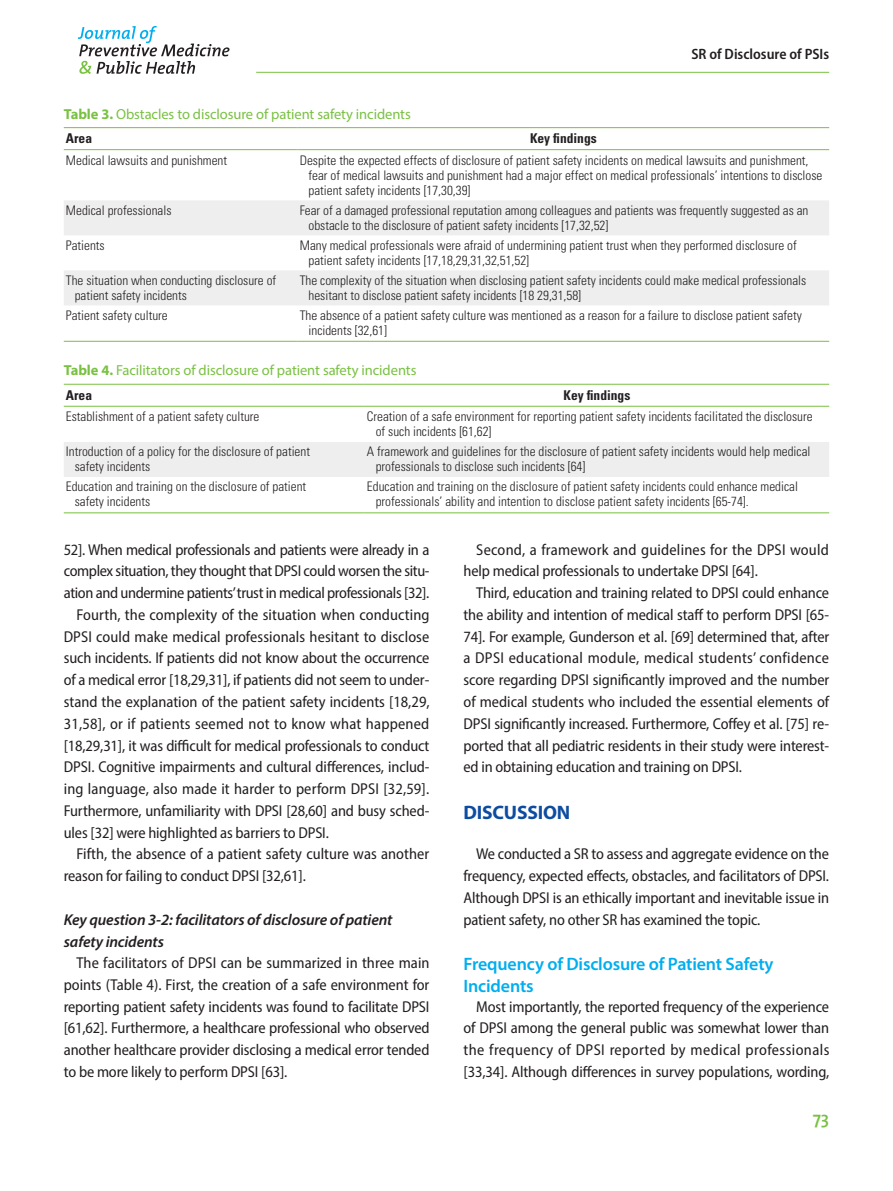
<style>
.page{position:relative;width:893px;height:1191px;background:#fff}
.page>*{position:absolute;margin:0;border:0;box-sizing:border-box;transform-origin:0 0}
.jpmph_대제목{font:700 19.5px "Myriad Pro";letter-spacing:-.01em;color:#0d4da1}
.jpmph_중제목{font:600 18px/21.8px "Myriad Pro";letter-spacing:-.01em;color:#00aeef}
.t1{font:600 18px "The Mix";color:#79c142}
.jpmph_본문{font:semi-condensed 15.75px/21.8px "Myriad Pro";letter-spacing:-.01em;color:#231f20;text-align:justify}
.jpmph_소제목{font:italic 600 15.75px "Myriad Pro";letter-spacing:-.01em;color:#231f20}
.t2{font:600 semi-condensed 15px "Myriad Pro";color:#231f20}
.jpmph_표그림캡션{font:14.55px "Myriad Pro";letter-spacing:-.005em;color:#79c142}
.jpmph_표머리{font:700 condensed 13.5px "Univers LT Std";color:#231f20}
.jpmph_표본문{font:300 condensed 13.2px/15px "Univers LT Std";color:#231f20}
.s1{font-weight:700}
</style>
<div class="page">
<hr style="left:256px;top:72px;width:573px;height:1px;background:#79c142">
<svg style="left:78px;top:26px;width:152px;height:48px"></svg>
<svg style="left:64px;top:405px;width:765px;height:1px"></svg>
<div style="left:64px;top:442px;width:765px;height:35px;background:#eeeeef"></div>
<hr style="left:64px;top:384px;width:301px;height:1px;background:#79c142">
<hr style="left:365px;top:384px;width:464px;height:1px;background:#79c142">
<hr style="left:64px;top:406px;width:301px;height:1px;background:#79c142">
<hr style="left:365px;top:406px;width:464px;height:1px;background:#79c142">
<hr style="left:64px;top:512px;width:301px;height:1px;background:#79c142">
<hr style="left:365px;top:512px;width:464px;height:1px;background:#79c142">
<svg style="left:64px;top:128px;width:765px;height:1px"></svg>
<svg style="left:64px;top:200px;width:765px;height:105px;fill:#eeeeef"></svg>
<hr style="left:64px;top:127px;width:234px;height:1px;background:#79c142">
<hr style="left:298px;top:127px;width:531px;height:1px;background:#79c142">
<hr style="left:64px;top:149px;width:234px;height:1px;background:#79c142">
<hr style="left:298px;top:149px;width:531px;height:1px;background:#79c142">
<hr style="left:64px;top:341px;width:234px;height:1px;background:#79c142">
<hr style="left:298px;top:341px;width:531px;height:1px;background:#79c142">
<p class="t2" style="left:691px;top:45px;width:139px">SR of Disclosure of PSIs</p>
<p class="jpmph_표그림캡션" style="left:64px;top:105px;width:349px"><span class="s1">Table 3.</span> Obstacles to disclosure of patient safety incidents</p>
<p class="jpmph_표머리" style="left:66px;top:130px;width:28px">Area</p>
<p class="jpmph_표머리" style="left:530px;top:130px;width:68px">Key findings</p>
<p class="jpmph_표본문" style="left:66px;top:153px;width:163px">Medical lawsuits and punishment</p>
<p class="jpmph_표본문" style="left:309px;top:153px;width:515px;text-indent:-9px">Despite the expected effects of disclosure of patient safety incidents on medical lawsuits and punishment, fear of medical lawsuits and punishment had a major effect on medical professionals’ intentions to disclose patient safety incidents [17,30,39]</p>
<p class="jpmph_표본문" style="left:66px;top:203px;width:107px">Medical professionals</p>
<p class="jpmph_표본문" style="left:309px;top:203px;width:501px;text-indent:-9px">Fear of a damaged professional reputation among colleagues and patients was frequently suggested as an obstacle to the disclosure of patient safety incidents [17,32,52]</p>
<p class="jpmph_표본문" style="left:66px;top:238px;width:40px">Patients</p>
<p class="jpmph_표본문" style="left:309px;top:238px;width:490px;text-indent:-9px">Many medical professionals were afraid of undermining patient trust when they performed disclosure of patient safety incidents [17,18,29,31,32,51,52]</p>
<p class="jpmph_표본문" style="left:75px;top:273px;width:203px;text-indent:-9px">The situation when conducting disclosure of patient safety incidents</p>
<p class="jpmph_표본문" style="left:309px;top:273px;width:499px;text-indent:-9px">The complexity of the situation when disclosing patient safety incidents could make medical professionals hesitant to disclose patient safety incidents [18 29,31,58]</p>
<p class="jpmph_표본문" style="left:66px;top:308px;width:103px">Patient safety culture</p>
<p class="jpmph_표본문" style="left:309px;top:308px;width:495px;text-indent:-9px">The absence of a patient safety culture was mentioned as a reason for a failure to disclose patient safety incidents [32,61]</p>
<p class="jpmph_표그림캡션" style="left:64px;top:361px;width:354px"><span class="s1">Table 4.</span> Facilitators of disclosure of patient safety incidents</p>
<p class="jpmph_표머리" style="left:66px;top:386px;width:28px">Area</p>
<p class="jpmph_표머리" style="left:564px;top:386px;width:68px">Key findings</p>
<p class="jpmph_표본문" style="left:66px;top:409px;width:195px">Establishment of a patient safety culture</p>
<p class="jpmph_표본문" style="left:376px;top:409px;width:438px;text-indent:-9px">Creation of a safe environment for reporting patient safety incidents facilitated the disclosure of such incidents [61,62]</p>
<p class="jpmph_표본문" style="left:66px;top:444px;width:246px">Introduction of a policy for the disclosure of patient</p>
<p class="jpmph_표본문" style="left:75px;top:459px;width:77px">safety incidents</p>
<p class="jpmph_표본문" style="left:376px;top:444px;width:436px;text-indent:-9px">A framework and guidelines for the disclosure of patient safety incidents would help medical professionals to disclose such incidents [64]</p>
<p class="jpmph_표본문" style="left:66px;top:479px;width:242px">Education and training on the disclosure of patient</p>
<p class="jpmph_표본문" style="left:75px;top:494px;width:77px">safety incidents</p>
<p class="jpmph_표본문" style="left:376px;top:479px;width:424px;text-indent:-9px">Education and training on the disclosure of patient safety incidents could enhance medical professionals’ ability and intention to disclose patient safety incidents [65-74].</p>
<p class="jpmph_본문" style="left:64px;top:538px;width:367px">52]. When medical professionals and patients were already in a complex situation, they thought that DPSI could worsen the situ&shy;ation and undermine patients’ trust in medical professionals [32].</p>
<p class="jpmph_본문" style="left:64px;top:603px;width:367px;text-indent:13px">Fourth, the complexity of the situation when conducting DPSI could make medical professionals hesitant to disclose such incidents. If patients did not know about the occurrence of a medical error [18,29,31], if patients did not seem to under&shy;stand the explanation of the patient safety incidents [18,29, 31,58], or if patients seemed not to know what happened [18,29,31], it was difficult for medical professionals to conduct DPSI. Cognitive impairments and cultural differences, includ&shy;ing language, also made it harder to perform DPSI [32,59].<br>Furthermore, unfamiliarity with DPSI [28,60] and busy sched&shy;ules [32] were highlighted as barriers to DPSI.</p>
<p class="jpmph_본문" style="left:64px;top:843px;width:367px;text-indent:13px">Fifth, the absence of a patient safety culture was another reason for failing to conduct DPSI [32,61].</p>
<p class="jpmph_소제목" style="left:64px;top:910px;width:330px">Key question 3-2: facilitators of disclosure of patient</p>
<p class="jpmph_소제목" style="left:64px;top:931px;width:102px">safety incidents</p>
<p class="jpmph_본문" style="left:64px;top:951px;width:367px;text-indent:13px">The facilitators of DPSI can be summarized in three main points (Table 4). First, the creation of a safe environment for reporting patient safety incidents was found to facilitate DPSI [61,62]. Furthermore, a healthcare professional who observed another healthcare provider disclosing a medical error tended to be more likely to perform DPSI [63].</p>
<p class="jpmph_본문" style="left:463px;top:538px;width:367px;text-indent:13px">Second, a framework and guidelines for the DPSI would help medical professionals to undertake DPSI [64].</p>
<p class="jpmph_본문" style="left:463px;top:582px;width:367px;text-indent:13px">Third, education and training related to DPSI could enhance the ability and intention of medical staff to perform DPSI [65- 74]. For example, Gunderson et al. [69] determined that, after a DPSI educational module, medical students’ confidence score regarding DPSI significantly improved and the number of medical students who included the essential elements of DPSI significantly increased. Furthermore, Coffey et al. [75] re&shy;ported that all pediatric residents in their study were interest&shy;ed in obtaining education and training on DPSI.</p>
<p class="jpmph_대제목" style="left:463px;top:799px;width:108px">DISCUSSION</p>
<p class="jpmph_본문" style="left:463px;top:843px;width:367px;text-indent:13px">We conducted a SR to assess and aggregate evidence on the frequency, expected effects, obstacles, and facilitators of DPSI.<br>Although DPSI is an ethically important and inevitable issue in patient safety, no other SR has examined the topic.</p>
<p class="jpmph_중제목" style="left:463px;top:952px;width:312px">Frequency of Disclosure of Patient Safety<br>Incidents</p>
<p class="jpmph_본문" style="left:463px;top:995px;width:367px;text-indent:13px">Most importantly, the reported frequency of the experience of DPSI among the general public was somewhat lower than the frequency of DPSI reported by medical professionals [33,34]. Although differences in survey populations, wording,</p>
<p class="t1" style="left:813px;top:1103px;width:18px">73</p>
</div>
